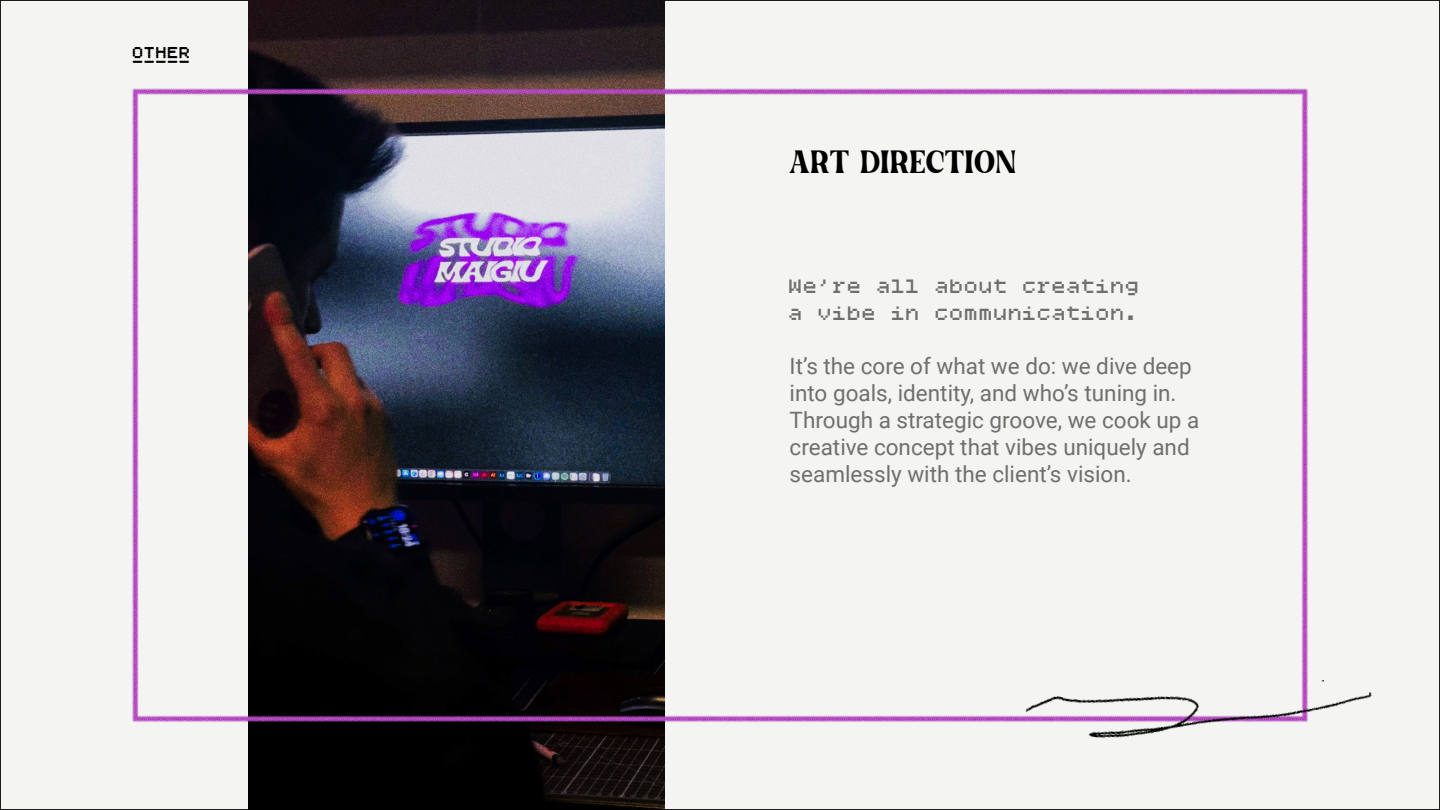
<style>
.page{position:relative;width:1440px;height:810px;background:#f4f4f2}
.page>*{position:absolute;margin:0;border:0;box-sizing:border-box;transform-origin:0 0}
.t1{font:36px "Honeypirls";letter-spacing:.03em;color:#000}
.t2{font:22.5px/27px "Roboto";color:#706f6f}
.t3{font:22.5px/27px "Bitcount Grid Single Regular Square";letter-spacing:.05em;color:#706f6f}
.t4{font:18px "Bitcount Grid Single Medium Circle";letter-spacing:.05em;color:#000}
</style>
<div class="page">
<img style="left:249px;top:1px;width:416px;height:809px">
<img style="left:132px;top:61px;width:1176px;height:688px">
<img style="left:1008px;top:678px;width:364px;height:71px">
<p class="t4" style="left:133px;top:45px;width:59px">OTHER</p>
<p class="t4" style="left:133px;top:48px;width:59px">_____</p>
<h1 class="t1" style="left:790px;top:142px;width:227px">ART DIRECTION</h1>
<p class="t3" style="left:790px;top:275px;width:351px">We’re all about creating a vibe in communication.</p>
<p class="t2" style="left:790px;top:351px;width:411px">It’s the core of what we do: we dive deep into goals, identity, and who’s tuning in.<br>Through a strategic groove, we cook up a creative concept that vibes uniquely and seamlessly with the client’s vision.</p>
</div>
